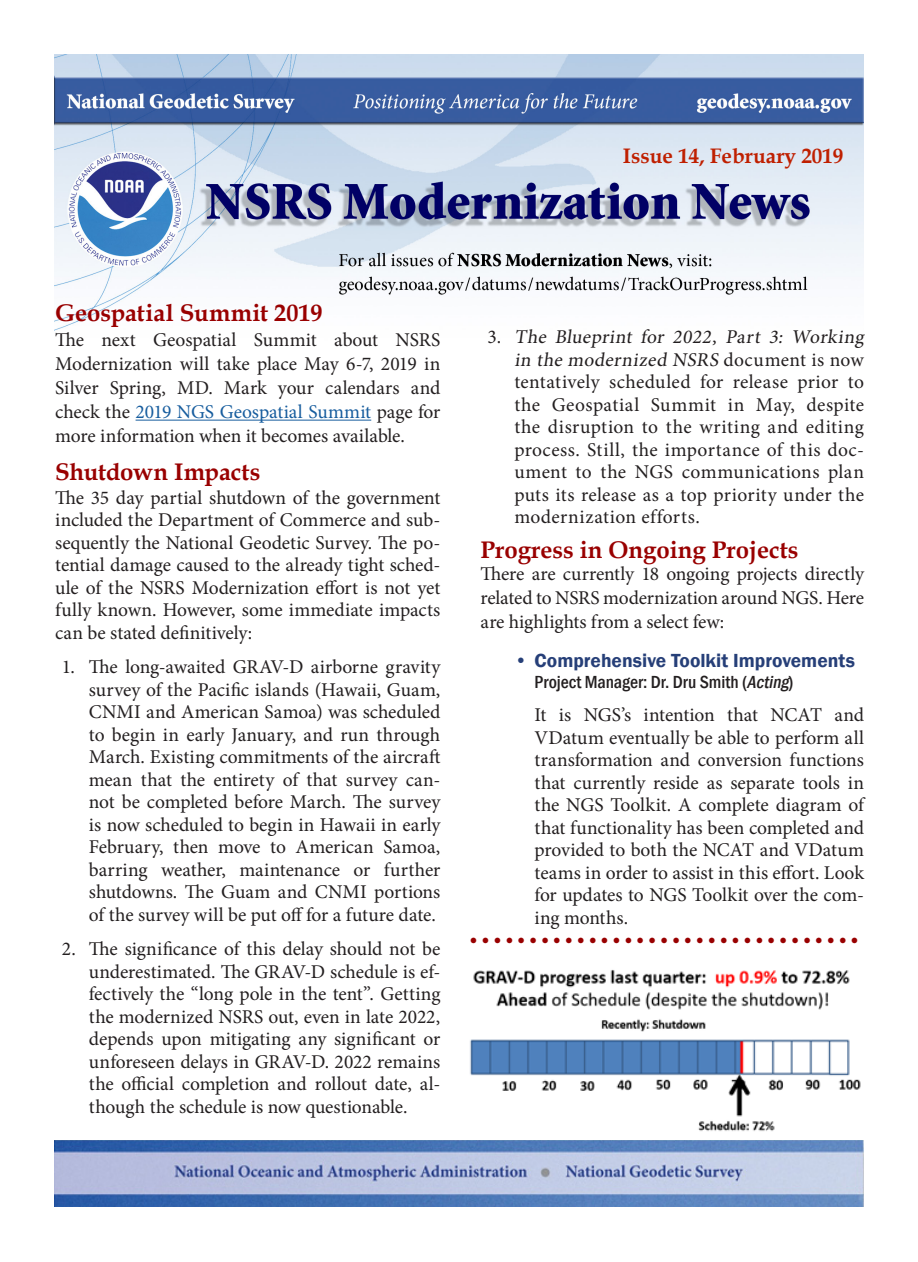
<style>
.page{position:relative;width:918px;height:1262px;background:#fff}
.page>*{position:absolute;margin:0;border:0;box-sizing:border-box;transform-origin:0 0}
.Body_Text{font:700 24px "Book Antiqua";color:#900}
.t1{font:21px "Minion Pro";color:#900}
.Header_-_Red_BF{font:700 21px "Book Antiqua";color:#bf1f00}
.Body_Text-2{font:19.5px/22.5px "Minion Pro";letter-spacing:.01em;color:#231f20;text-align:justify}
.t2{font:600 19.5px "Franklin Gothic";color:#263f78}
.Body_Text-3{font:500 condensed 18px "Franklin Gothic";letter-spacing:-.005em;color:#231f20}
.s1{color:#175d9e}
.s2{font-style:italic}
</style>
<div class="page">
<img style="left:54px;top:54px;width:810px;height:277px">
<img style="left:54px;top:1140px;width:810px;height:66px">
<hr style="left:136px;top:419px;width:235px;height:1px;background:#175d9e">
<img style="left:470px;top:969px;width:391px;height:162px">
<p class="Header_-_Red_BF" style="left:623px;top:142px;width:222px">Issue 14, February 2019</p>
<p class="Body_Text" style="left:55px;top:296px;width:269px">Geospatial Summit 2019</p>
<p class="Body_Text-2" style="left:55px;top:328px;width:387px;line-height:24px">The next Geospatial Summit about NSRS Modernization will take place May 6-7, 2019 in Silver Spring, MD. Mark your calendars and check the <span class="s1">2019 NGS Geospatial Summit</span> page for more information when it becomes available.</p>
<p class="Body_Text" style="left:55px;top:455px;width:207px">Shutdown Impacts</p>
<p class="Body_Text-2" style="left:55px;top:486px;width:387px">The 35 day partial shutdown of the government included the Department of Commerce and sub&shy;sequently the National Geodetic Survey. The po&shy;tential damage caused to the already tight sched&shy;ule of the NSRS Modernization effort is not yet fully known. However, some immediate impacts can be stated definitively:</p>
<p class="Body_Text-2" style="left:89px;top:656px;width:353px;text-indent:-27px">1. The long-awaited GRAV-D airborne gravity survey of the Pacific islands (Hawaii, Guam, CNMI and American Samoa) was scheduled to begin in early January, and run through March. Existing commitments of the aircraft mean that the entirety of that survey can&shy;not be completed before March. The survey is now scheduled to begin in Hawaii in early February, then move to American Samoa, barring weather, maintenance or further shutdowns. The Guam and CNMI portions of the survey will be put off for a future date.</p>
<p class="Body_Text-2" style="left:89px;top:938px;width:353px;text-indent:-27px">2. The significance of this delay should not be underestimated. The GRAV-D schedule is ef&shy;fectively the “long pole in the tent”. Getting the modernized NSRS out, even in late 2022, depends upon mitigating any significant or unforeseen delays in GRAV-D. 2022 remains the official completion and rollout date, al&shy;though the schedule is now questionable.</p>
<p class="Body_Text-2" style="left:514px;top:326px;width:355px;text-align:left;text-indent:-27px">3 . The Blueprint for 2022, Part 3: Working in the modernized NSRS d o c u m e nt i s n ow tentatively scheduled for release prior to the Geospatial Summit in May, despite the disruption to the writing and editing process. Still, the importance of this doc&shy;ument to the NGS communications plan puts its release as a top priority under the modernization efforts.</p>
<p class="Body_Text" style="left:481px;top:533px;width:319px">Progress in Ongoing Projects</p>
<p class="Body_Text-2" style="left:481px;top:562px;width:385px;line-height:24px">There are currently 18 ongoing projects directly related to NSRS modernization around NGS. Here are highlights from a select few:</p>
<p class="t2" style="left:514px;top:648px;width:342px">• Comprehensive Toolkit Improvements</p>
<p class="Body_Text-3" style="left:535px;top:670px;width:260px">Project Manager: Dr. Dru Smith (<span class="s2">Acting</span>)</p>
<p class="Body_Text-2" style="left:535px;top:704px;width:331px">It is NGS’s intention that NCAT and VDatum eventually be able to perform all transformation and conversion functions that currently reside as separate tools in the NGS Toolkit. A complete diagram of that functionality has been completed and provided to both the NCAT and VDatum teams in order to assist in this effort. Look for updates to NGS Toolkit over the com&shy;ing months.</p>
<p class="t1" style="left:470px;top:924px;width:391px">• • • • • • • • • • • • • • • • • • • • • • • • • • • • • • • • •</p>
</div>
